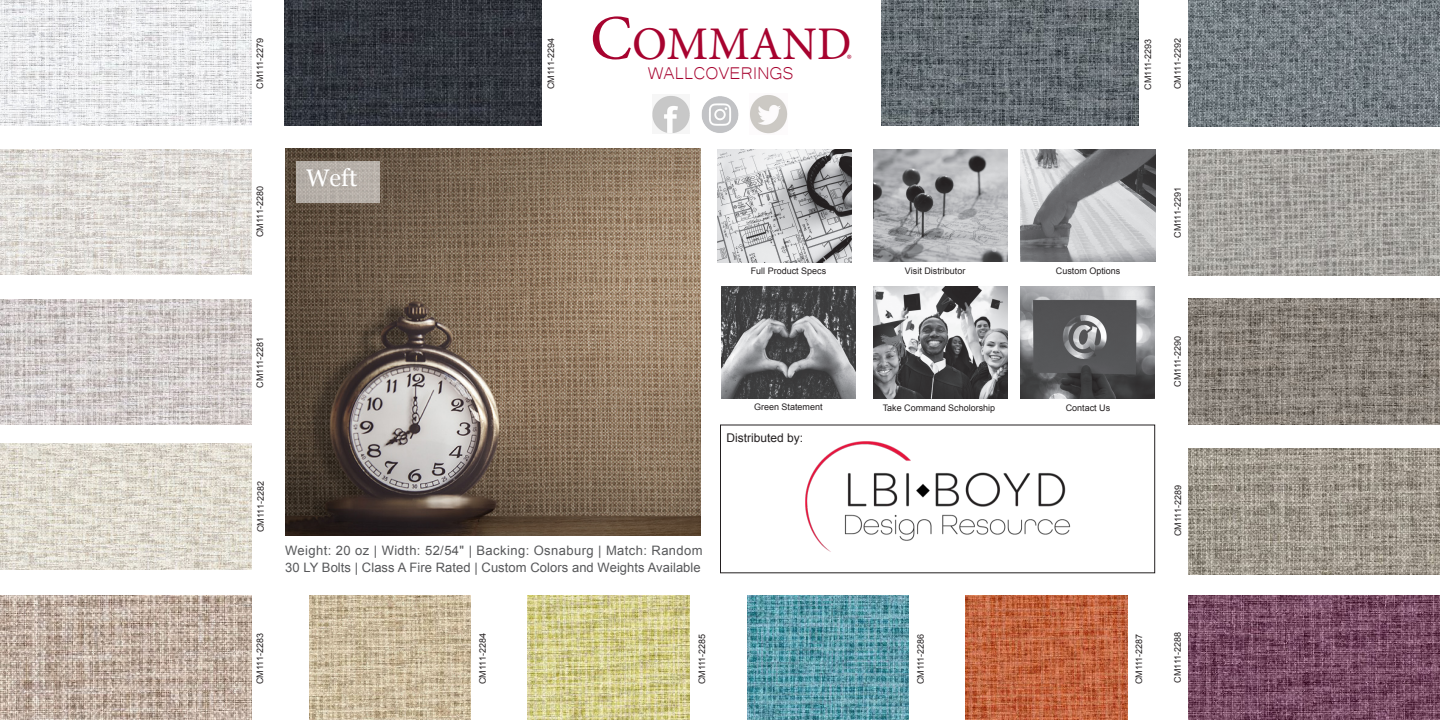
<style>
.page{position:relative;width:1440px;height:720px;background:#fff}
.page>*{position:absolute;margin:0;border:0;box-sizing:border-box;transform-origin:0 0}
.t1{font:46.8px "Minion Pro";color:#a7032f}
.t2{font:24px "Georgia";color:#fff}
.t3{font:22px "Microsoft Yi Baiti";color:#a7032f}
.t4{font:15.6px "Minion Pro";color:#a7032f}
.t5{font:13px "Arial";letter-spacing:.005em;color:#57585a}
.t6{font:13px "Arial";letter-spacing:.03em;color:#57585a}
.t7{font:12px "Arial";color:#231f20}
.t8{font:9px "Arial";color:#231f20}
.s1{font-size:63.4px}
</style>
<div class="page">
<img style="left:285px;top:148px;width:416px;height:387px">
<img style="left:652px;top:95px;width:38px;height:38px">
<img style="left:701px;top:96px;width:38px;height:37px">
<img style="left:750px;top:95px;width:38px;height:39px">
<img style="left:1189px;top:149px;width:251px;height:126px">
<img style="left:1189px;top:298px;width:251px;height:126px">
<img style="left:1189px;top:448px;width:251px;height:126px">
<img style="left:873px;top:286px;width:134px;height:112px">
<img style="left:873px;top:150px;width:134px;height:112px">
<img style="left:721px;top:286px;width:135px;height:112px">
<img style="left:718px;top:150px;width:134px;height:112px">
<img style="left:1021px;top:286px;width:134px;height:113px">
<img style="left:1021px;top:150px;width:134px;height:112px">
<div style="left:296px;top:161px;width:84px;height:41px;background:linear-gradient(to right,#b2aca5,#b9b2ab)"></div>
<img style="left:0;top:0;width:252px;height:126px">
<img style="left:0;top:149px;width:252px;height:126px">
<img style="left:0;top:299px;width:252px;height:126px">
<img style="left:0;top:443px;width:252px;height:126px">
<img style="left:0;top:595px;width:252px;height:124px">
<img style="left:1189px;top:595px;width:251px;height:125px">
<img style="left:1189px;top:1px;width:251px;height:126px">
<img style="left:881px;top:1px;width:257px;height:125px">
<img style="left:284px;top:1px;width:257px;height:125px">
<img style="left:309px;top:595px;width:162px;height:124px">
<img style="left:528px;top:596px;width:161px;height:123px">
<img style="left:747px;top:596px;width:161px;height:123px">
<img style="left:966px;top:596px;width:161px;height:123px">
<img style="left:805px;top:441px;width:266px;height:111px">
<p class="t8" style="left:254px;top:89px;width:52px;rotate:-90deg">CM111-2279</p>
<p class="t1" style="left:590px;top:12px;width:263px"><span class="s1">C</span>OMMAND</p>
<p class="t3" style="left:648px;top:60px;width:147px">WALLCOVERINGS</p>
<p class="t8" style="left:545px;top:89px;width:52px;rotate:-90deg">CM111-2294</p>
<p class="t8" style="left:1142px;top:90px;width:52px;rotate:-90deg">CM111-2293</p>
<p class="t4" style="left:847px;top:49px;width:7px">®</p>
<p class="t8" style="left:1172px;top:89px;width:52px;rotate:-90deg">CM111-2292</p>
<p class="t8" style="left:254px;top:237px;width:52px;rotate:-90deg">CM111-2280</p>
<p class="t2" style="left:306px;top:161px;width:53px">Weft</p>
<p class="t8" style="left:254px;top:388px;width:52px;rotate:-90deg">CM111-2281</p>
<p class="t8" style="left:255px;top:532px;width:52px;rotate:-90deg">CM111-2282</p>
<p class="t6" style="left:285px;top:542px;width:419px">Weight: 20 oz | Width: 52/54" | Backing: Osnaburg | Match: Random</p>
<p class="t5" style="left:285px;top:559px;width:417px">30 LY Bolts | Class A Fire Rated | Custom Colors and Weights Available</p>
<p class="t8" style="left:751px;top:265px;width:77px">Full Product Specs</p>
<p class="t8" style="left:905px;top:265px;width:62px">Visit Distributor</p>
<p class="t8" style="left:1056px;top:265px;width:66px">Custom Options</p>
<p class="t8" style="left:754px;top:401px;width:70px">Green Statement</p>
<p class="t8" style="left:883px;top:402px;width:114px">Take Command Scholorship</p>
<p class="t8" style="left:1066px;top:402px;width:46px">Contact Us</p>
<p class="t7" style="left:727px;top:430px;width:78px">Distributed by:</p>
<p class="t8" style="left:1172px;top:238px;width:52px;rotate:-90deg">CM111-2291</p>
<p class="t8" style="left:1172px;top:387px;width:52px;rotate:-90deg">CM111-2290</p>
<p class="t8" style="left:1172px;top:536px;width:52px;rotate:-90deg">CM111-2289</p>
<p class="t8" style="left:254px;top:684px;width:52px;rotate:-90deg">CM111-2283</p>
<p class="t8" style="left:1172px;top:683px;width:52px;rotate:-90deg">CM111-2288</p>
<p class="t8" style="left:477px;top:684px;width:52px;rotate:-90deg">CM111-2284</p>
<p class="t8" style="left:696px;top:684px;width:52px;rotate:-90deg">CM111-2285</p>
<p class="t8" style="left:915px;top:684px;width:52px;rotate:-90deg">CM111-2286</p>
<p class="t8" style="left:1133px;top:684px;width:52px;rotate:-90deg">CM111-2287</p>
</div>
